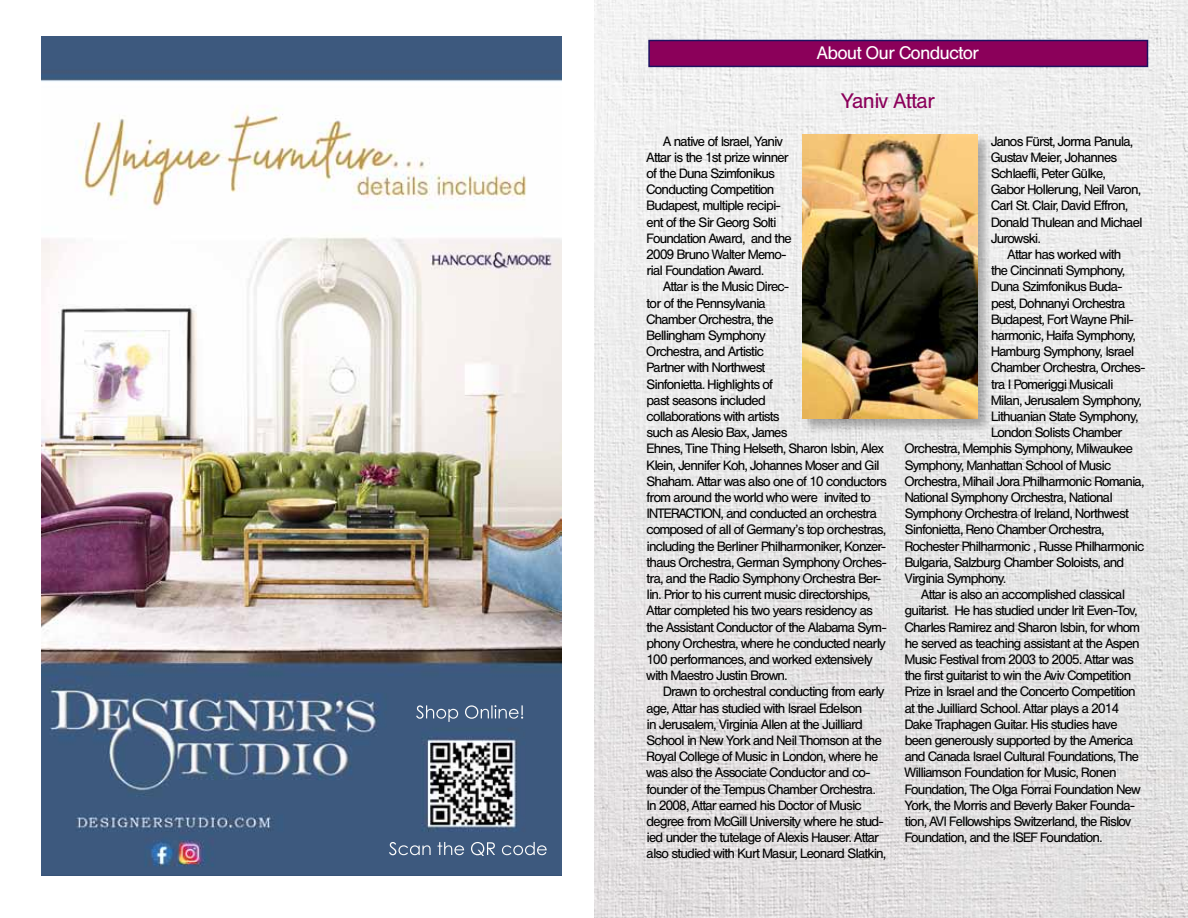
<style>
.page{position:relative;width:1188px;height:918px;background:#fff}
.page>*{position:absolute;margin:0;border:0;box-sizing:border-box;transform-origin:0 0}
.t1{font:21px "Helten";color:#8b005a}
.t2{font:18px "Helten";color:#fff}
.t3{font:13.5px/16.2px "Helten";letter-spacing:-.03em;color:#000}
</style>
<div class="page">
<img style="left:594px;top:0;width:594px;height:918px">
<div style="left:648px;top:40px;width:500px;height:27px;background:#8b005a;border:2px solid #1d1160"></div>
<img style="left:41px;top:37px;width:520px;height:838px">
<div style="left:801px;top:133px;width:192px;height:301px;background:#000;opacity:.3"></div>
<img style="left:802px;top:134px;width:176px;height:285px">
<h2 class="t2" style="left:818px;top:43px;width:163px">About Our Conductor</h2>
<h1 class="t1" style="left:842px;top:90px;width:94px">Yaniv Attar</h1>
<p class="t3" style="left:647px;top:133px;width:146px;text-indent:16px">A native of Israel, Yaniv<br>Attar is the 1st prize winner of the Duna Szimfonikus<br>Conducting Competition<br>Budapest, multiple recipi&shy;ent of the Sir Georg Solti<br>Foundation Award, and the<br>2009 Bruno Walter Memo&shy;rial Foundation Award.</p>
<p class="t3" style="left:647px;top:279px;width:241px;text-indent:16px">Attar is the Music Direc-<br>tor of the Pennsylvania<br>Chamber Orchestra, the<br>Bellingham Symphony<br>Orchestra, and Artistic<br>Partner with Northwest<br>Sinfonietta. Highlights of<br>past seasons included<br>collaborations with artists<br>such as Alesio Bax, James<br>Ehnes, Tine Thing Helseth, Sharon Isbin, Alex Klein, Jennifer Koh, Johannes Moser and Gil Shaham. Attar was also one of 10 conductors from around the world who were invited to INTERACTION, and conducted an orchestra composed of all of Germany’s top orchestras, including the Berliner Philharmoniker, Konzer&shy;thaus Orchestra, German Symphony Orches&shy;tra, and the Radio Symphony Orchestra Ber&shy;lin. Prior to his current music directorships, Attar completed his two years residency as the Assistant Conductor of the Alabama Sym&shy;phony Orchestra, where he conducted nearly 100 performances, and worked extensively with Maestro Justin Brown.</p>
<p class="t3" style="left:647px;top:684px;width:241px;text-indent:16px">Drawn to orchestral conducting from early age, Attar has studied with Israel Edelson<br>in Jerusalem, Virginia Allen at the Juilliard School in New York and Neil Thomson at the Royal College of Music in London, where he was also the Associate Conductor and co&shy;founder of the Tempus Chamber Orchestra.<br>In 2008, Attar earned his Doctor of Music degree from McGill University where he stud&shy;ied under the tutelage of Alexis Hauser. Attar also studied with Kurt Masur, Leonard Slatkin,</p>
<p class="t3" style="left:991px;top:133px;width:143px">Janos Fürst, Jorma Panula,</p>
<p class="t3" style="left:991px;top:149px;width:127px">Gustav Meier, Johannes</p>
<p class="t3" style="left:991px;top:165px;width:116px">Schlaefli, Peter Gülke,</p>
<p class="t3" style="left:991px;top:182px;width:151px">Gabor Hollerung, Neil Varon,</p>
<p class="t3" style="left:991px;top:198px;width:138px">Carl St. Clair, David Effron,</p>
<p class="t3" style="left:991px;top:214px;width:152px">Donald Thulean and Michael</p>
<p class="t3" style="left:991px;top:230px;width:51px">Jurowski.</p>
<p class="t3" style="left:1008px;top:246px;width:115px">Attar has worked with</p>
<p class="t3" style="left:991px;top:263px;width:135px">the Cincinnati Symphony,</p>
<p class="t3" style="left:991px;top:279px;width:133px">Duna Szimfonikus Buda-</p>
<p class="t3" style="left:991px;top:295px;width:136px">pest, Dohnanyi Orchestra</p>
<p class="t3" style="left:991px;top:311px;width:144px">Budapest, Fort Wayne Phil-</p>
<p class="t3" style="left:991px;top:327px;width:146px">harmonic, Haifa Symphony,</p>
<p class="t3" style="left:991px;top:344px;width:144px">Hamburg Symphony, Israel</p>
<p class="t3" style="left:991px;top:360px;width:155px">Chamber Orchestra, Orches-</p>
<p class="t3" style="left:991px;top:376px;width:123px">tra I Pomeriggi Musicali</p>
<p class="t3" style="left:991px;top:392px;width:152px">Milan, Jerusalem Symphony,</p>
<p class="t3" style="left:991px;top:408px;width:148px">Lithuanian State Symphony,</p>
<p class="t3" style="left:991px;top:425px;width:132px">London Solists Chamber</p>
<p class="t3" style="left:905px;top:441px;width:229px">Orchestra, Memphis Symphony, Milwaukee</p>
<p class="t3" style="left:905px;top:457px;width:208px">Symphony, Manhattan School of Music</p>
<p class="t3" style="left:905px;top:473px;width:241px">Orchestra, Mihail Jora Philharmonic Romania,</p>
<p class="t3" style="left:905px;top:489px;width:209px">National Symphony Orchestra, National</p>
<p class="t3" style="left:905px;top:506px;width:225px">Symphony Orchestra of Ireland, Northwest</p>
<p class="t3" style="left:905px;top:522px;width:201px">Sinfonietta, Reno Chamber Orchestra,</p>
<p class="t3" style="left:905px;top:538px;width:241px">Rochester Philharmonic , Russe Philharmonic</p>
<p class="t3" style="left:905px;top:554px;width:221px">Bulgaria, Salzburg Chamber Soloists, and</p>
<p class="t3" style="left:905px;top:570px;width:103px">Virginia Symphony.</p>
<p class="t3" style="left:922px;top:587px;width:205px">Attar is also an accomplished classical</p>
<p class="t3" style="left:905px;top:603px;width:234px">guitarist. He has studied under Irit Even-Tov,</p>
<p class="t3" style="left:905px;top:619px;width:236px">Charles Ramirez and Sharon Isbin, for whom</p>
<p class="t3" style="left:905px;top:635px;width:236px">he served as teaching assistant at the Aspen</p>
<p class="t3" style="left:905px;top:651px;width:230px">Music Festival from 2003 to 2005. Attar was</p>
<p class="t3" style="left:905px;top:668px;width:228px">the first guitarist to win the Aviv Competition</p>
<p class="t3" style="left:905px;top:684px;width:232px">Prize in Israel and the Concerto Competition</p>
<p class="t3" style="left:905px;top:700px;width:216px">at the Juilliard School. Attar plays a 2014</p>
<p class="t3" style="left:905px;top:716px;width:214px">Dake Traphagen Guitar. His studies have</p>
<p class="t3" style="left:905px;top:732px;width:230px">been generously supported by the America</p>
<p class="t3" style="left:905px;top:749px;width:235px">and Canada Israel Cultural Foundations, The</p>
<p class="t3" style="left:905px;top:765px;width:213px">Williamson Foundation for Music, Ronen</p>
<p class="t3" style="left:905px;top:781px;width:237px">Foundation, The Olga Forrai Foundation New</p>
<p class="t3" style="left:905px;top:797px;width:232px">York, the Morris and Beverly Baker Founda-</p>
<p class="t3" style="left:905px;top:813px;width:228px">tion, AVI Fellowships Switzerland, the Rislov</p>
<p class="t3" style="left:905px;top:830px;width:199px">Foundation, and the ISEF Foundation.</p>
</div>
